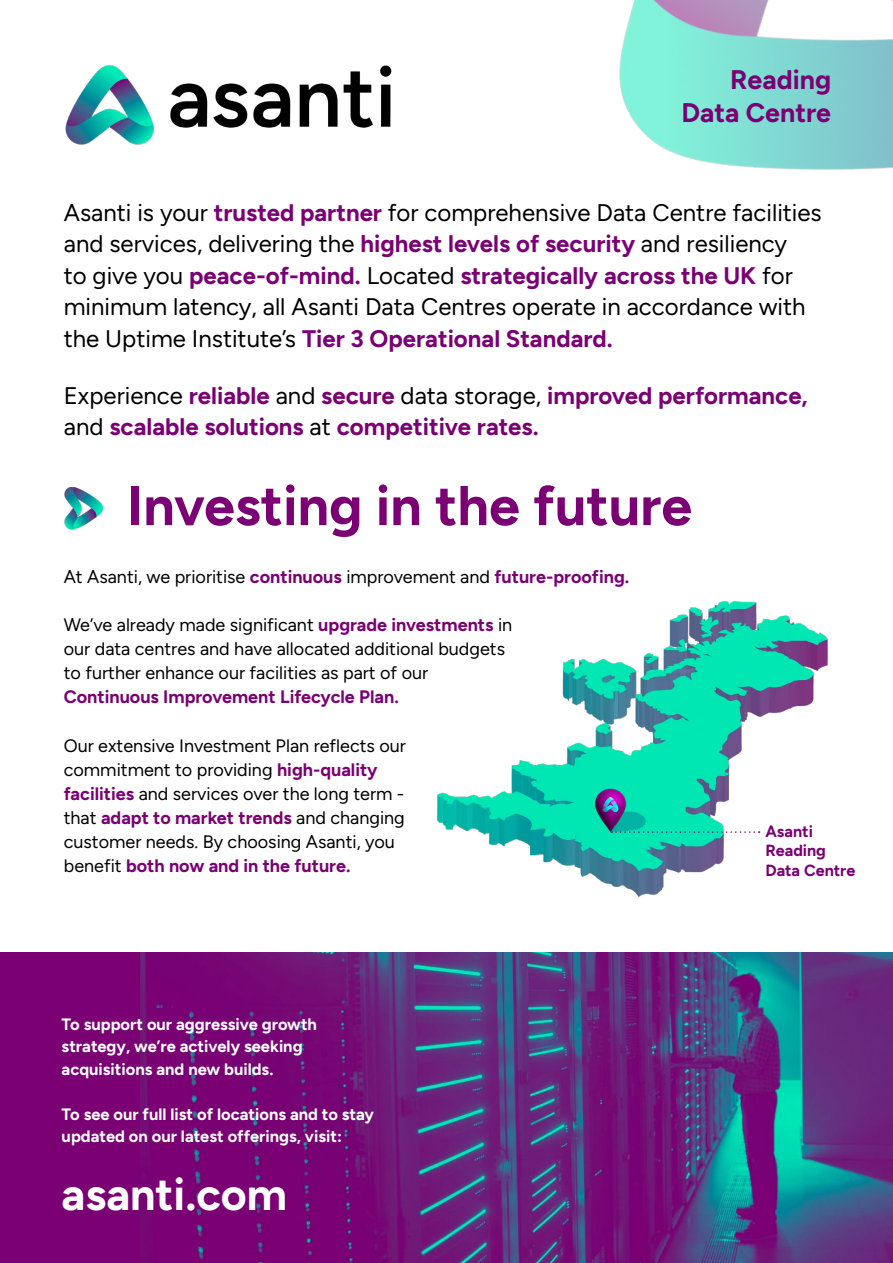
<style>
.page{position:relative;width:893px;height:1263px;background:#fff}
.page>*{position:absolute;margin:0;border:0;box-sizing:border-box;transform-origin:0 0}
.t1{font:700 55.5px "Figtree";color:#7a0073}
.t2{font:700 44.7px "Figtree";color:#fff}
.t3{font:700 26.85px/32.2px "Figtree";color:#7a0073;text-align:right}
.t4{font:24px/31.5px "Figtree";color:#000}
.t5{font:700 24px/31.5px "Figtree";color:#7a0073}
.t6{font:18px/24px "Figtree";color:#000}
.t7{font:700 18px "Figtree";color:#7a0073}
.t8{font:700 16.5px/22.5px "Figtree";color:#fff}
.t9{font:700 16.05px/19.4px "Figtree";color:#7a0073}
.s1{font-weight:700;color:#7a0073}
.s2{font-weight:400;color:#000}
</style>
<div class="page">
<div style="left:0;top:952px;width:893px;height:311px;background:#7a0073"></div>
<img style="left:140px;top:952px;width:753px;height:311px">
<img style="left:619px;top:0;width:274px;height:170px">
<img style="left:64px;top:487px;width:39px;height:43px">
<img style="left:65px;top:65px;width:327px;height:80px">
<img style="left:437px;top:601px;width:391px;height:296px">
<svg style="left:611px;top:831px;width:149px;height:2px"></svg>
<h3 class="t3" style="left:681px;top:64px;width:151px">Reading<br>Data Centre</h3>
<p class="t4" style="left:64px;top:196px;width:759px">Asanti is your <span class="s1">trusted partner</span> for comprehensive Data Centre facilities and services, delivering the <span class="s1">highest levels of security</span> and resiliency<br>to give you <span class="s1">peace-of-mind.</span> Located <span class="s1">strategically across the UK</span> for minimum latency, all Asanti Data Centres operate in accordance with the Uptime Institute’s <span class="s1">Tier 3 Operational Standard.</span></p>
<h3 class="t5" style="left:64px;top:379px;width:745px"><span class="s2">Experience</span> reliable <span class="s2">and</span> secure <span class="s2">data storage,</span> improved performance, <span class="s2">and</span> scalable solutions <span class="s2">at</span> competitive rates.</h3>
<h1 class="t1" style="left:127px;top:474px;width:566px">Investing in the future</h1>
<p class="t6" style="left:64px;top:565px;width:567px">At Asanti, we prioritise <span class="s1">continuous</span> improvement and <span class="s1">future-proofing.</span></p>
<p class="t6" style="left:64px;top:613px;width:450px">We’ve already made significant <span class="s1">upgrade investments</span> in our data centres and have allocated additional budgets to further enhance our facilities as part of our</p>
<p class="t7" style="left:64px;top:687px;width:336px">Continuous Improvement Lifecycle Plan.</p>
<p class="t6" style="left:64px;top:733px;width:344px">Our extensive Investment Plan reflects our commitment to providing <span class="s1">high-quality facilities</span> and services over the long term - that <span class="s1">adapt to market trends</span> and changing customer needs. By choosing Asanti, you benefit <span class="s1">both now and in the future.</span></p>
<p class="t8" style="left:62px;top:1013px;width:257px">To support our aggressive growth strategy, we’re actively seeking acquisitions and new builds.</p>
<p class="t8" style="left:62px;top:1103px;width:314px">To see our full list of locations and to stay updated on our latest offerings, visit:</p>
<h2 class="t2" style="left:62px;top:1169px;width:227px">asanti.com</h2>
<p class="t9" style="left:765px;top:822px;width:91px">Asanti<br>Reading<br>Data Centre</p>
</div>
